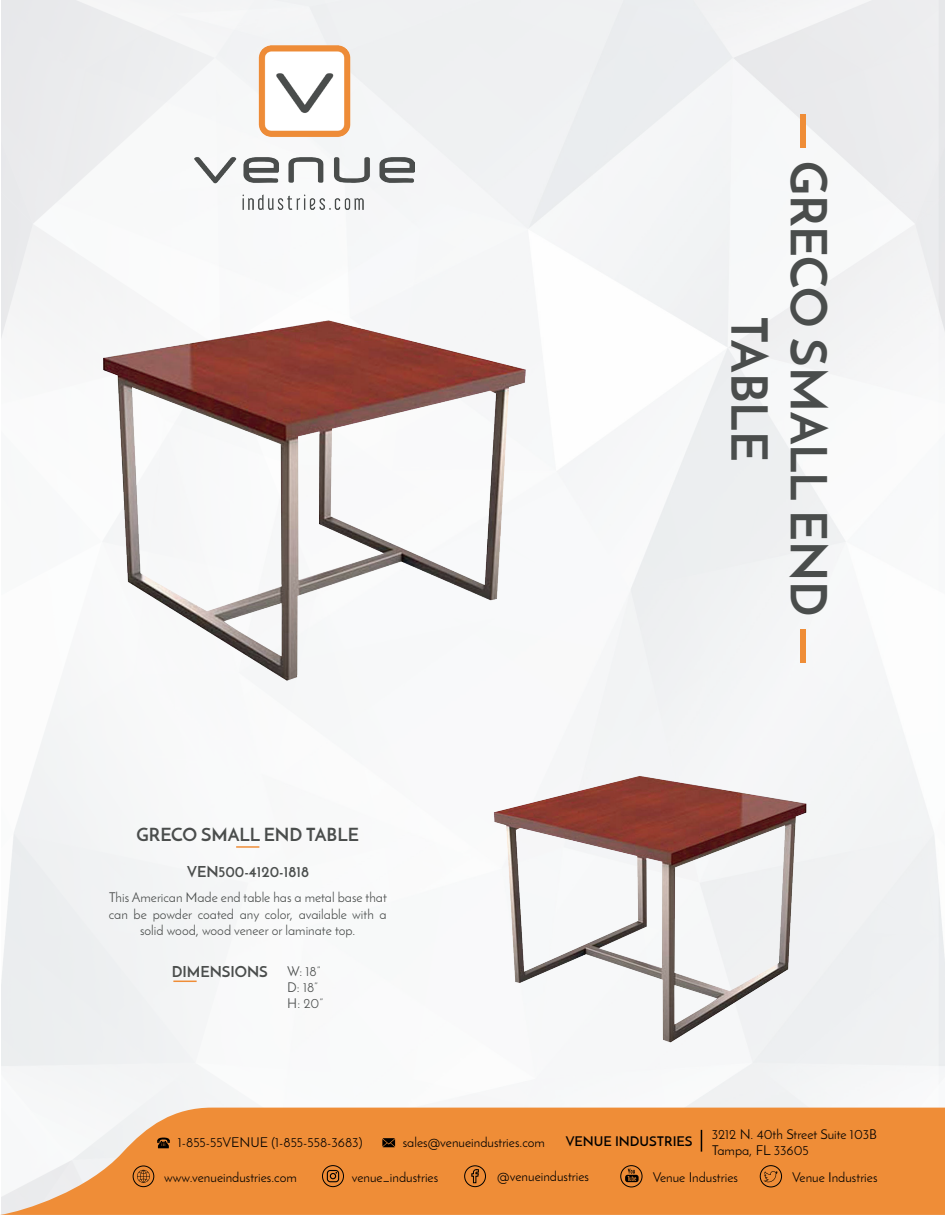
<style>
.page{position:relative;width:945px;height:1215px;background:#fff}
.page>*{position:absolute;margin:0;border:0;box-sizing:border-box;transform-origin:0 0}
.t1{font:700 49.5px/59.4px "Josefin Sans";color:#4a4d4c;text-align:center}
.t2{font:700 18px "Josefin Sans";color:#4a4d4c}
.t3{font:700 15px "Josefin Sans";color:#4a4d4c}
.t4{font:13.5px/16.2px "Josefin Sans";color:#000}
.t5{font:13.5px/16.2px "Josefin Sans";color:#4a4d4c;text-align:center}
.t6{font:600 13.5px "Josefin Sans";color:#000}
</style>
<div class="page">
<img style="left:1px;top:0;width:944px;height:1108px">
<svg style="left:0;top:1108px;width:945px;height:107px;background:#ef984d"></svg>
<img style="left:44px;top:265px;width:540px;height:506px">
<svg style="left:173px;top:981px;width:24px;height:1px"></svg>
<hr style="left:236px;top:846px;width:23px;height:2px;background:#ef8d37">
<img style="left:194px;top:45px;width:220px;height:164px">
<svg style="left:157px;top:1138px;width:13px;height:10px"></svg>
<svg style="left:382px;top:1138px;width:13px;height:9px"></svg>
<div style="left:464px;top:1165px;width:22px;height:22px;border:1px solid #000;border-radius:50%"></div>
<svg style="left:471px;top:1169px;width:8px;height:14px"></svg>
<div style="left:322px;top:1165px;width:22px;height:22px;border:1px solid #000;border-radius:50%"></div>
<svg style="left:327px;top:1170px;width:12px;height:12px"></svg>
<div style="left:133px;top:1166px;width:21px;height:21px;border:1px solid #000;border-radius:50%"></div>
<svg style="left:137px;top:1170px;width:13px;height:13px"></svg>
<div style="left:620px;top:1165px;width:22px;height:22px;border:1px solid #000;border-radius:50%"></div>
<svg style="left:625px;top:1169px;width:14px;height:13px"></svg>
<div style="left:760px;top:1165px;width:22px;height:22px;border:1px solid #000;border-radius:50%"></div>
<svg style="left:763px;top:1171px;width:15px;height:11px"></svg>
<div style="left:801px;top:114px;width:5px;height:34px;background:#ef8d37"></div>
<div style="left:801px;top:629px;width:5px;height:34px;background:#ef8d37"></div>
<svg style="left:701px;top:1130px;width:1px;height:22px"></svg>
<img style="left:451px;top:722px;width:399px;height:343px">
<h2 class="t2" style="left:137px;top:823px;width:224px">GRECO SMALL END TABLE</h2>
<p class="t3" style="left:187px;top:863px;width:123px">VEN500-4120-1818</p>
<p class="t5" style="left:109px;top:889px;width:280px">This American Made end table has a metal base that can be powder coated any color, available with a solid wood, wood veneer or laminate top.</p>
<p class="t3" style="left:172px;top:962px;width:98px">DIMENSIONS</p>
<p class="t5" style="left:287px;top:963px;width:38px;text-align:left">W: 18”<br>D: 18”<br>H: 20”</p>
<h1 class="t1" style="left:838px;top:161px;width:458px;rotate:90deg">GRECO SMALL END<br>TABLE</h1>
<p class="t6" style="left:566px;top:1133px;width:128px">VENUE INDUSTRIES</p>
<p class="t4" style="left:712px;top:1126px;width:167px">3212 N. 40th Street Suite 103B<br>Tampa, FL 33605</p>
<p class="t4" style="left:178px;top:1134px;width:186px">1-855-55VENUE (1-855-558-3683)</p>
<p class="t4" style="left:403px;top:1134px;width:144px">sales@venueindustries.com</p>
<p class="t4" style="left:164px;top:1169px;width:134px">www.venueindustries.com</p>
<p class="t4" style="left:352px;top:1169px;width:88px">venue_industries</p>
<p class="t4" style="left:497px;top:1168px;width:93px">@venueindustries</p>
<p class="t4" style="left:653px;top:1170px;width:87px">Venue Industries</p>
<p class="t4" style="left:792px;top:1170px;width:87px">Venue Industries</p>
</div>
